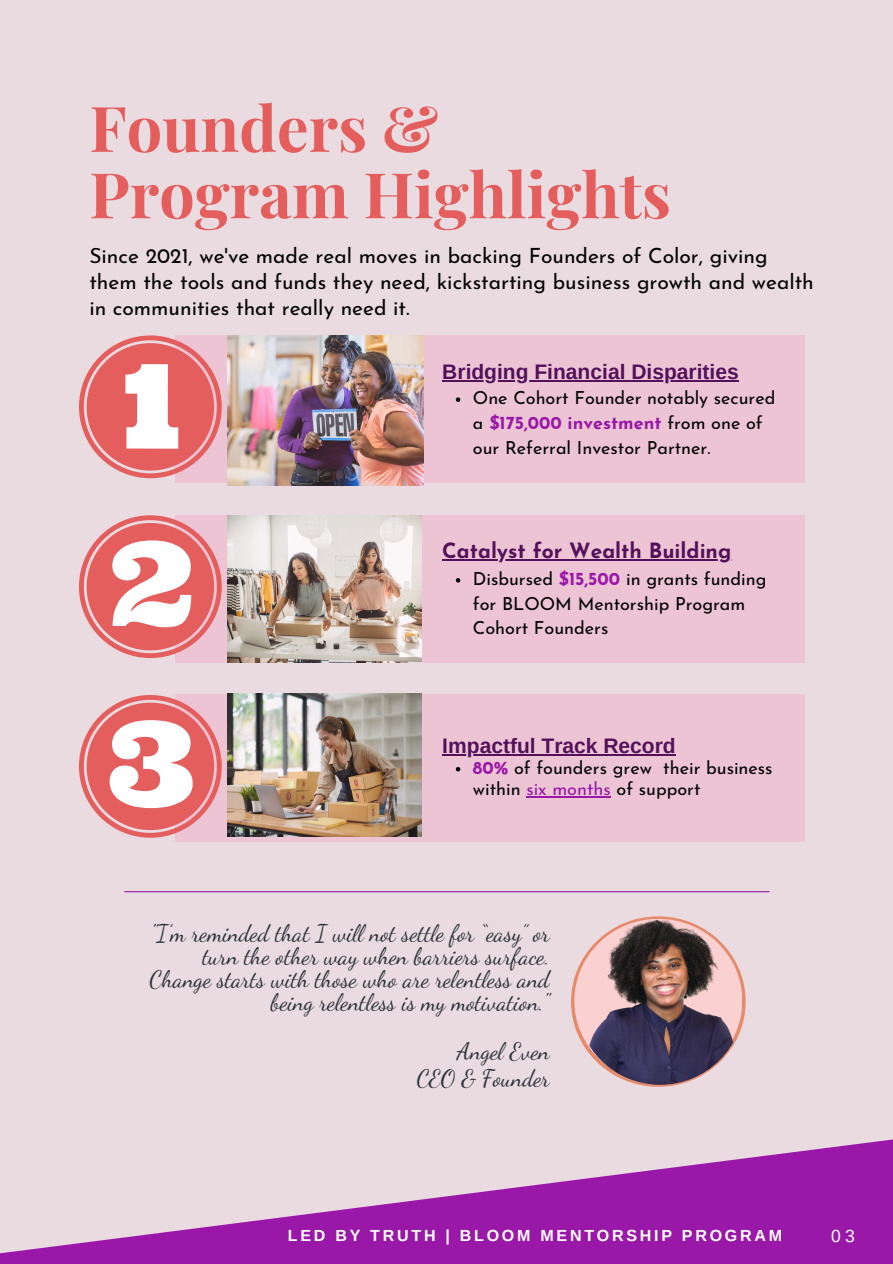
<style>
.page{position:relative;width:893px;height:1264px;background:#fff}
.page>*{position:absolute;margin:0;border:0;box-sizing:border-box;transform-origin:0 0}
.t1{font:700 63px/66.3px "Playfair Display";color:#e45e5e}
.t2{font:23.4px/23px "Dancing Script";color:#293039;text-align:right}
.t3{font:21px/25.8px "Josefin Sans";color:#000001}
.t4{font:700 21px "Arimo";color:#53115b}
.t5{font:700 21px "Josefin Sans";color:#53115b}
.t6{font:18px/24.8px "Josefin Sans";color:#000001}
.t7{font:18px/24.8px "Josefin Sans";color:#000}
.t8{font:17.55px "Arimo";color:#fff}
.t9{font:700 16.05px "Arimo";letter-spacing:.17em;color:#fff}
.s1{font-weight:700;color:#9918a8}
.s2{color:#9918a8}
.s3{color:#000}
</style>
<div class="page">
<div style="left:0;top:0;width:892px;height:1263px;background:#e9dbdf"></div>
<hr style="left:125px;top:891px;width:644px;height:1px;background:#9918a8">
<div style="left:175px;top:335px;width:629px;height:148px;background:#ecc4d4"></div>
<div style="left:175px;top:694px;width:629px;height:147px;background:#ecc4d4"></div>
<img style="left:228px;top:335px;width:195px;height:150px">
<div style="left:175px;top:515px;width:629px;height:147px;background:#ecc4d4"></div>
<img style="left:228px;top:515px;width:193px;height:147px">
<svg style="left:79px;top:335px;width:143px;height:143px"></svg>
<svg style="left:79px;top:695px;width:143px;height:142px"></svg>
<svg style="left:79px;top:515px;width:143px;height:143px"></svg>
<svg style="left:571px;top:916px;width:174px;height:170px"></svg>
<img style="left:576px;top:916px;width:168px;height:168px;border-radius:50%">
<svg style="left:0;top:1139px;width:892px;height:124px;fill:#9918a8"></svg>
<img style="left:228px;top:694px;width:193px;height:142px">
<hr style="left:442px;top:754px;width:233px;height:1px;background:#53115b">
<svg style="left:456px;top:767px;width:4px;height:4px"></svg>
<hr style="left:526px;top:796px;width:84px;height:1px;background:#9918a8">
<hr style="left:442px;top:380px;width:296px;height:1px;background:#53115b">
<svg style="left:456px;top:397px;width:4px;height:5px"></svg>
<hr style="left:442px;top:559px;width:289px;height:1px;background:#53115b">
<svg style="left:456px;top:578px;width:4px;height:4px"></svg>
<p class="t1" style="left:89px;top:93px;width:583px">Founders &amp;<br>Program Highlights</p>
<p class="t3" style="left:89px;top:245px;width:726px">Since 2021, we've made real moves in backing Founders of Color, giving them the tools and funds they need, kickstarting business growth and wealth in communities that really need it.</p>
<p class="t4" style="left:442px;top:360px;width:298px">Bridging Financial Disparities</p>
<p class="t7" style="left:473px;top:387px;width:304px">One Cohort Founder notably secured a <span class="s1">$175,000 investment</span> from one of our Referral Investor Partner.</p>
<p class="t5" style="left:442px;top:542px;width:290px">Catalyst for Wealth Building</p>
<p class="t6" style="left:473px;top:568px;width:295px">Disbursed <span class="s1">$15,500</span> in grants funding for BLOOM Mentorship Program<br>Cohort Founders</p>
<p class="t4" style="left:442px;top:734px;width:235px">Impactful Track Record</p>
<p class="t6" style="left:473px;top:758px;width:301px;line-height:21.3px"><span class="s1">80%</span> of founders grew their business within <span class="s2">six months</span> of suppo<span class="s3">r</span>t</p>
<p class="t2" style="left:150px;top:922px;width:401px">"I’m reminded that I will not settle for “easy” or turn the other way when barriers surface.<br>Change starts with those who are relentless and being relentless is my motivation."</p>
<p class="t2" style="left:456px;top:1039px;width:94px">Angel Even</p>
<p class="t2" style="left:416px;top:1066px;width:134px">CEO &amp; Founder</p>
<p class="t9" style="left:288px;top:1226px;width:495px">LED BY TRUTH | BLOOM MENTORSHIP PROGRAM</p>
<p class="t8" style="left:831px;top:1225px;width:25px">03</p>
</div>
